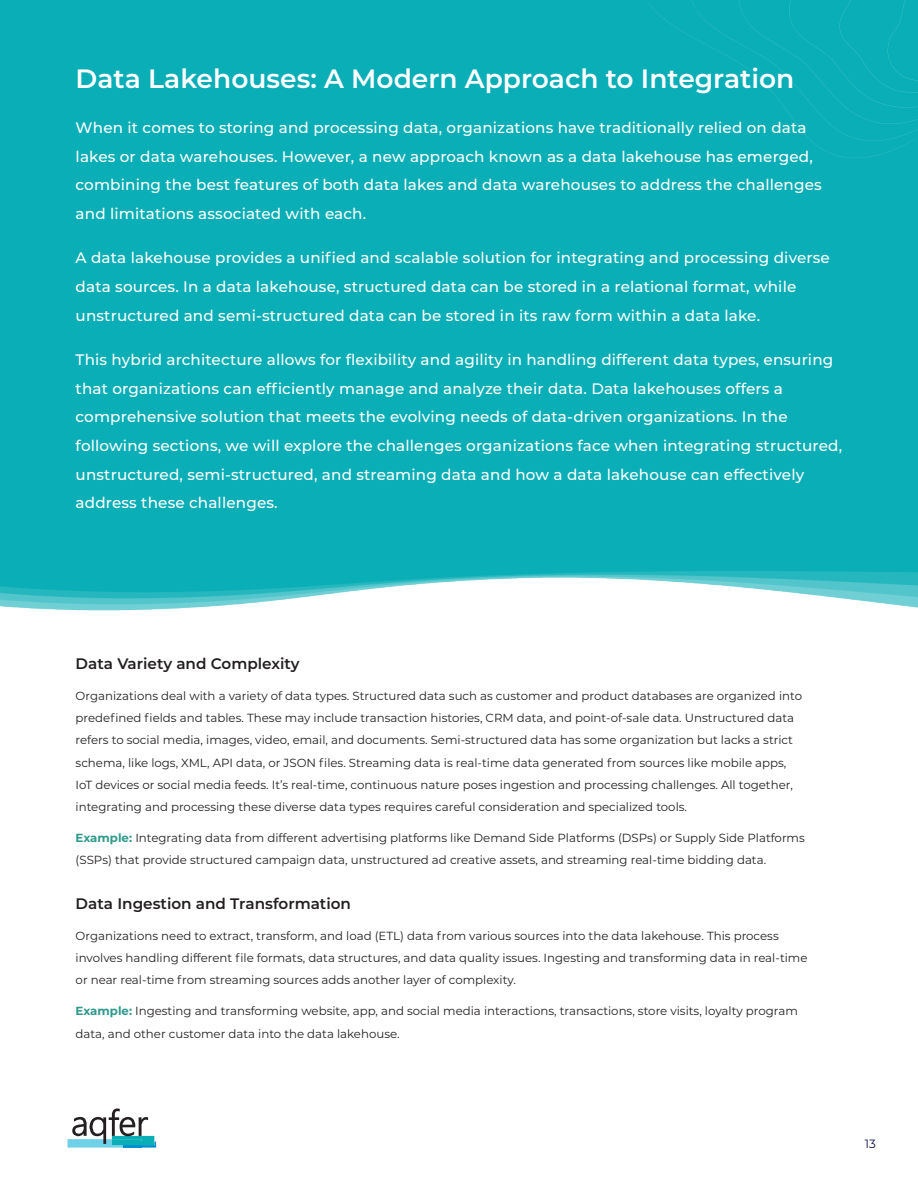
<style>
.page{position:relative;width:918px;height:1188px;background:#fff}
.page>*{position:absolute;margin:0;border:0;box-sizing:border-box;transform-origin:0 0}
.body_text{font:600 26.55px "Montserrat";color:#fff}
.body_text-2{font:600 15.3px "Montserrat";color:#231f20}
.body_text-3{font:500 15.15px/28.7px "Montserrat";letter-spacing:.01em;color:#fff}
.t1{font:12px "Montserrat";color:#114}
.body_text-4{font:11.7px/22.2px "Montserrat";color:#231f20}
.s1{font-weight:700;color:#2e998c}
</style>
<div class="page">
<svg style="left:68px;top:1109px;width:88px;height:39px"></svg>
<div style="left:0;top:0;width:918px;height:334px;background:#09aeb6"></div>
<img style="left:0;top:334px;width:918px;height:277px">
<svg style="left:687px;top:0;width:231px;height:143px"></svg>
<p class="body_text" style="left:76px;top:60px;width:720px">Data Lakehouses: A Modern Approach to Integration</p>
<p class="body_text-3" style="left:76px;top:113px;width:748px">When it comes to storing and processing data, organizations have traditionally relied on data lakes or data warehouses. However, a new approach known as a data lakehouse has emerged, combining the best features of both data lakes and data warehouses to address the challenges and limitations associated with each.</p>
<p class="body_text-3" style="left:76px;top:243px;width:756px">A data lakehouse provides a unified and scalable solution for integrating and processing diverse data sources. In a data lakehouse, structured data can be stored in a relational format, while unstructured and semi-structured data can be stored in its raw form within a data lake.</p>
<p class="body_text-3" style="left:76px;top:345px;width:768px">This hybrid architecture allows for flexibility and agility in handling different data types, ensuring that organizations can efficiently manage and analyze their data. Data lakehouses offers a comprehensive solution that meets the evolving needs of data-driven organizations. In the following sections, we will explore the challenges organizations face when integrating structured, unstructured, semi-structured, and streaming data and how a data lakehouse can effectively address these challenges.</p>
<p class="body_text-2" style="left:76px;top:653px;width:226px">Data Variety and Complexity</p>
<p class="body_text-4" style="left:76px;top:684px;width:728px">Organizations deal with a variety of data types. Structured data such as customer and product databases are organized into predefined fields and tables. These may include transaction histories, CRM data, and point-of-sale data. Unstructured data refers to social media, images, video, email, and documents. Semi-structured data has some organization but lacks a strict schema, like logs, XML, API data, or JSON files. Streaming data is real-time data generated from sources like mobile apps, IoT devices or social media feeds. It’s real-time, continuous nature poses ingestion and processing challenges. All together, integrating and processing these diverse data types requires careful consideration and specialized tools.</p>
<p class="body_text-4" style="left:76px;top:826px;width:731px"><span class="s1">Example:</span> Integrating data from different advertising platforms like Demand Side Platforms (DSPs) or Supply Side Platforms (SSPs) that provide structured campaign data, unstructured ad creative assets, and streaming real-time bidding data.</p>
<p class="body_text-2" style="left:76px;top:893px;width:277px">Data Ingestion and Transformation</p>
<p class="body_text-4" style="left:76px;top:924px;width:733px">Organizations need to extract, transform, and load (ETL) data from various sources into the data lakehouse. This process involves handling different file formats, data structures, and data quality issues. Ingesting and transforming data in real-time or near real-time from streaming sources adds another layer of complexity.</p>
<p class="body_text-4" style="left:76px;top:1000px;width:724px"><span class="s1">Example:</span> Ingesting and transforming website, app, and social media interactions, transactions, store visits, loyalty program data, and other customer data into the data lakehouse.</p>
<p class="t1" style="left:865px;top:1135px;width:13px">13</p>
</div>
